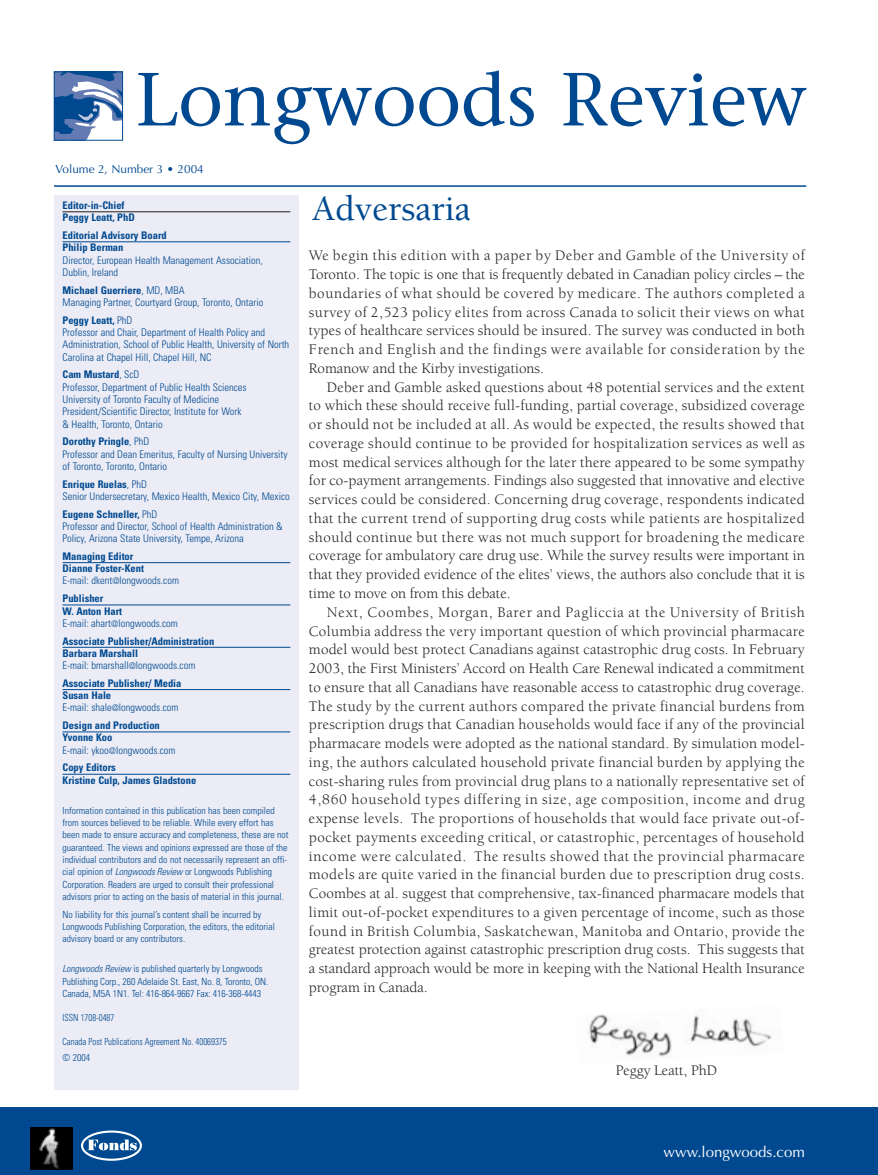
<style>
.page{position:relative;width:878px;height:1175px;background:#fff}
.page>*{position:absolute;margin:0;border:0;box-sizing:border-box;transform-origin:0 0}
.t1{font:75px "Stone Serif";color:#004990}
.t2{font:500 36px "Berkeley";color:#004990}
.t3{font:15px/18.8px "Berkeley";color:#231f20;text-align:justify}
.t4{font:15px "Optima";color:#fff}
.t5{font:11.7px "Optima";color:#004990}
.t6{font:300 condensed 10.5px/12.3px "Univers";color:#004990}
.t7{font:700 condensed 10.5px/12.3px "Univers";color:#004990}
.t8{font:300 condensed 9.75px/12.3px "Univers";color:#004990}
.t9{font:300 condensed 9.75px/15.6px "Univers";color:#004990;scale:.9 1}
.s1{font-weight:700}
.s2{font-weight:300}
.s3{font-weight:300;font-size:9px}
.s4{font-size:9px}
.s5{font-style:italic}
</style>
<div class="page">
<div style="left:0;top:1107px;width:878px;height:67px;background:#004990"></div>
<img style="left:30px;top:1127px;width:43px;height:42px">
<svg style="left:88px;top:1139px;width:49px;height:11px"></svg>
<div style="left:81px;top:1130px;width:61px;height:30px;border:2px solid #fff;border-radius:50%"></div>
<svg style="left:56px;top:74px;width:65px;height:64px"></svg>
<div style="left:54px;top:72px;width:69px;height:68px;border:1px solid #004990"></div>
<hr style="left:54px;top:185px;width:752px;height:2px;background:#004990">
<div style="left:54px;top:195px;width:244px;height:894px;background:#ebecf5"></div>
<hr style="left:62px;top:211px;width:228px;height:1px;background:#231f20">
<hr style="left:62px;top:241px;width:228px;height:1px;background:#004990">
<hr style="left:62px;top:562px;width:228px;height:1px;background:#004990">
<hr style="left:62px;top:604px;width:228px;height:1px;background:#004990">
<hr style="left:62px;top:647px;width:228px;height:1px;background:#004990">
<hr style="left:62px;top:689px;width:228px;height:1px;background:#004990">
<hr style="left:62px;top:731px;width:228px;height:1px;background:#004990">
<hr style="left:62px;top:774px;width:228px;height:1px;background:#004990">
<img style="left:589px;top:1014px;width:183px;height:43px">
<h1 class="t1" style="left:135px;top:70px;width:673px">Longwoods Review</h1>
<p class="t5" style="left:55px;top:164px;width:150px">Volume 2, Number 3 • 2004</p>
<p class="t7" style="left:62px;top:200px;width:74px">Editor-in-Chief<br>Peggy Leatt, PhD</p>
<p class="t7" style="left:62px;top:230px;width:106px">Editorial Advisory Board<br>Philip Berman</p>
<p class="t6" style="left:62px;top:255px;width:202px">Director, European Health Management Association,<br>Dublin, Ireland</p>
<p class="t6" style="left:62px;top:285px;width:202px"><span class="s1">Michael Guerriere</span>, MD, MBA<br>Managing Partner, Courtyard Group, Toronto, Ontario</p>
<p class="t6" style="left:62px;top:315px;width:228px"><span class="s1">Peggy Leatt,</span> PhD<br>Professor and Chair, Department of Health Policy and Administration, School of Public Health, University of North Carolina at Chapel Hill, Chapel Hill, NC</p>
<p class="t6" style="left:62px;top:369px;width:186px"><span class="s1">Cam Mustard</span>, ScD<br>Professor, Department of Public Health Sciences University of Toronto Faculty of Medicine President/Scientific Director, Institute for Work &amp; Health, Toronto, Ontario</p>
<p class="t6" style="left:62px;top:436px;width:226px"><span class="s1">Dorothy Pringle</span>, PhD<br>Professor and Dean Emeritus, Faculty of Nursing University of Toronto, Toronto, Ontario</p>
<p class="t6" style="left:62px;top:479px;width:229px"><span class="s1">Enrique Ruelas</span>, PhD<br>Senior Undersecretary, Mexico Health, Mexico City, Mexico</p>
<p class="t6" style="left:62px;top:509px;width:222px"><span class="s1">Eugene Schneller,</span> PhD<br>Professor and Director, School of Health Administration &amp;<br>Policy, Arizona State University, Tempe, Arizona</p>
<p class="t7" style="left:62px;top:551px;width:118px">Managing Editor<br>Dianne Foster-Kent<br><span class="s2">E-mail: dkent</span><span class="s3">@</span><span class="s2">longwoods.com</span></p>
<p class="t6" style="left:62px;top:593px;width:117px"><span class="s1">Publisher<br>W. Anton Hart<br></span>E-mail: ahart<span class="s4">@</span>longwoods.com</p>
<p class="t7" style="left:62px;top:635px;width:153px">Associate Publisher/Administration<br>Barbara Marshall<br><span class="s2">E-mail: bmarshall</span><span class="s3">@</span><span class="s2">longwoods.com</span></p>
<p class="t7" style="left:62px;top:678px;width:120px">Associate Publisher/ Media<br>Susan Hale<br><span class="s2">E-mail: shale</span><span class="s3">@</span><span class="s2">longwoods.com</span></p>
<p class="t7" style="left:62px;top:720px;width:114px">Design and Production<br>Yvonne Koo<br><span class="s2">E-mail: ykoo</span><span class="s3">@</span><span class="s2">longwoods.com</span></p>
<p class="t7" style="left:62px;top:762px;width:135px">Copy Editors<br>Kristine Culp, James Gladstone</p>
<p class="t8" style="left:62px;top:805px;width:227px">Information contained in this publication has been compiled from sources believed to be reliable. While every effort has been made to ensure accuracy and completeness, these are not guaranteed. The views and opinions expressed are those of the individual contributors and do not necessarily represent an offi&shy;cial opinion of <span class="s5">Longwoods Review</span> or Longwoods Publishing Corporation. Readers are urged to consult their professional advisors prior to acting on the basis of material in this journal.</p>
<p class="t8" style="left:62px;top:909px;width:214px">No liability for this journal’s content shall be incurred by<br>Longwoods Publishing Corporation, the editors, the editorial advisory board or any contributors.</p>
<p class="t8" style="left:62px;top:963px;width:207px"><span class="s5">Longwoods Review</span> is published quarterly by Longwoods<br>Publishing Corp., 260 Adelaide St. East, No. 8, Toronto, ON.<br>Canada, M5A 1N1. Tel: 416-864-9667 Fax: 416-368-4443</p>
<p class="t9" style="left:62px;top:1010px;width:59px">ISSN 1708-0487</p>
<p class="t9" style="left:62px;top:1035px;width:184px">Canada Post Publications Agreement No. 40069375 © 2004</p>
<h2 class="t2" style="left:312px;top:194px;width:160px">Adversaria</h2>
<p class="t3" style="left:309px;top:248px;width:497px">We begin this edition with a paper by Deber and Gamble of the University of Toronto. The topic is one that is frequently debated in Canadian policy circles – the boundaries of what should be covered by medicare. The authors completed a survey of 2,523 policy elites from across Canada to solicit their views on what types of healthcare services should be insured. The survey was conducted in both French and English and the findings were available for consideration by the Romanow and the Kirby investigations.</p>
<p class="t3" style="left:309px;top:379px;width:497px;text-indent:18px">Deber and Gamble asked questions about 48 potential services and the extent to which these should receive full-funding, partial coverage, subsidized coverage or should not be included at all. As would be expected, the results showed that coverage should continue to be provided for hospitalization services as well as most medical services although for the later there appeared to be some sympathy for co-payment arrangements. Findings also suggested that innovative and elective services could be considered. Concerning drug coverage, respondents indicated that the current trend of supporting drug costs while patients are hospitalized should continue but there was not much support for broadening the medicare coverage for ambulatory care drug use. While the survey results were important in that they provided evidence of the elites’ views, the authors also conclude that it is time to move on from this debate.</p>
<p class="t3" style="left:309px;top:604px;width:497px;text-indent:18px">Next, Coombes, Morgan, Barer and Pagliccia at the University of British Columbia address the very important question of which provincial pharmacare model would best protect Canadians against catastrophic drug costs. In February 2003, the First Ministers’ Accord on Health Care Renewal indicated a commitment to ensure that all Canadians have reasonable access to catastrophic drug coverage.<br>The study by the current authors compared the private financial burdens from prescription drugs that Canadian households would face if any of the provincial pharmacare models were adopted as the national standard. By simulation model&shy;ing, the authors calculated household private financial burden by applying the cost-sharing rules from provincial drug plans to a nationally representative set of 4,860 household types differing in size, age composition, income and drug expense levels. The proportions of households that would face private out-of&shy;pocket payments exceeding critical, or catastrophic, percentages of household income were calculated. The results showed that the provincial pharmacare models are quite varied in the financial burden due to prescription drug costs.<br>Coombes at al. suggest that comprehensive, tax-financed pharmacare models that limit out-of-pocket expenditures to a given percentage of income, such as those found in British Columbia, Saskatchewan, Manitoba and Ontario, provide the greatest protection against catastrophic prescription drug costs. This suggests that a standard approach would be more in keeping with the National Health Insurance program in Canada.</p>
<p class="t3" style="left:615px;top:1062px;width:103px">Peggy Leatt, PhD</p>
<p class="t4" style="left:663px;top:1145px;width:143px">www.longwoods.com</p>
</div>
